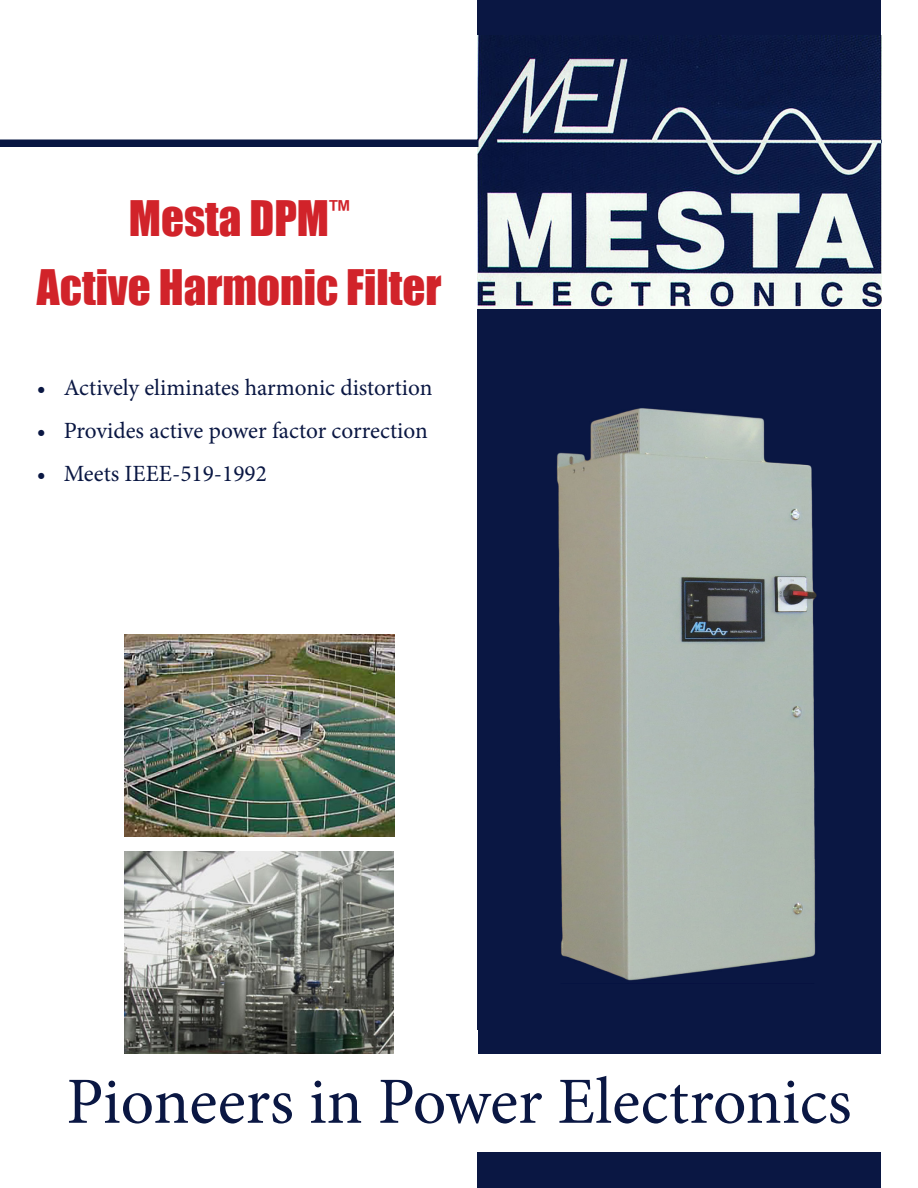
<style>
.page{position:relative;width:918px;height:1188px;background:#fff}
.page>*{position:absolute;margin:0;border:0;box-sizing:border-box;transform-origin:0 0}
.t1{font:66px "Minion Pro";color:#0a1743}
.t2{font:45px "Impact";color:#d1232a}
.t3{font:23.25px "Minion Pro";color:#0a1743}
</style>
<div class="page">
<div style="left:478px;top:0;width:403px;height:1188px;background:#0a1743"></div>
<img style="left:477px;top:36px;width:405px;height:273px">
<div style="left:36px;top:1030px;width:846px;height:122px;background:#fff"></div>
<div style="left:0;top:140px;width:478px;height:7px;background:#091642"></div>
<div style="left:478px;top:969px;width:402px;height:85px;background:#0a1743"></div>
<img style="left:125px;top:851px;width:269px;height:203px">
<img style="left:124px;top:634px;width:270px;height:203px">
<img style="left:557px;top:408px;width:260px;height:573px">
<p class="t2" style="left:129px;top:183px;width:223px">Mesta DPM<sup>™</sup></p>
<p class="t2" style="left:37px;top:252px;width:406px">Active Harmonic Filter</p>
<p class="t3" style="left:37px;top:372px;width:397px">• Actively eliminates harmonic distortion</p>
<p class="t3" style="left:37px;top:415px;width:393px">• Provides active power factor correction</p>
<p class="t3" style="left:37px;top:458px;width:232px">• Meets IEEE-519-1992</p>
<p class="t1" style="left:66px;top:1057px;width:787px">Pioneers in Power Electronics</p>
</div>
